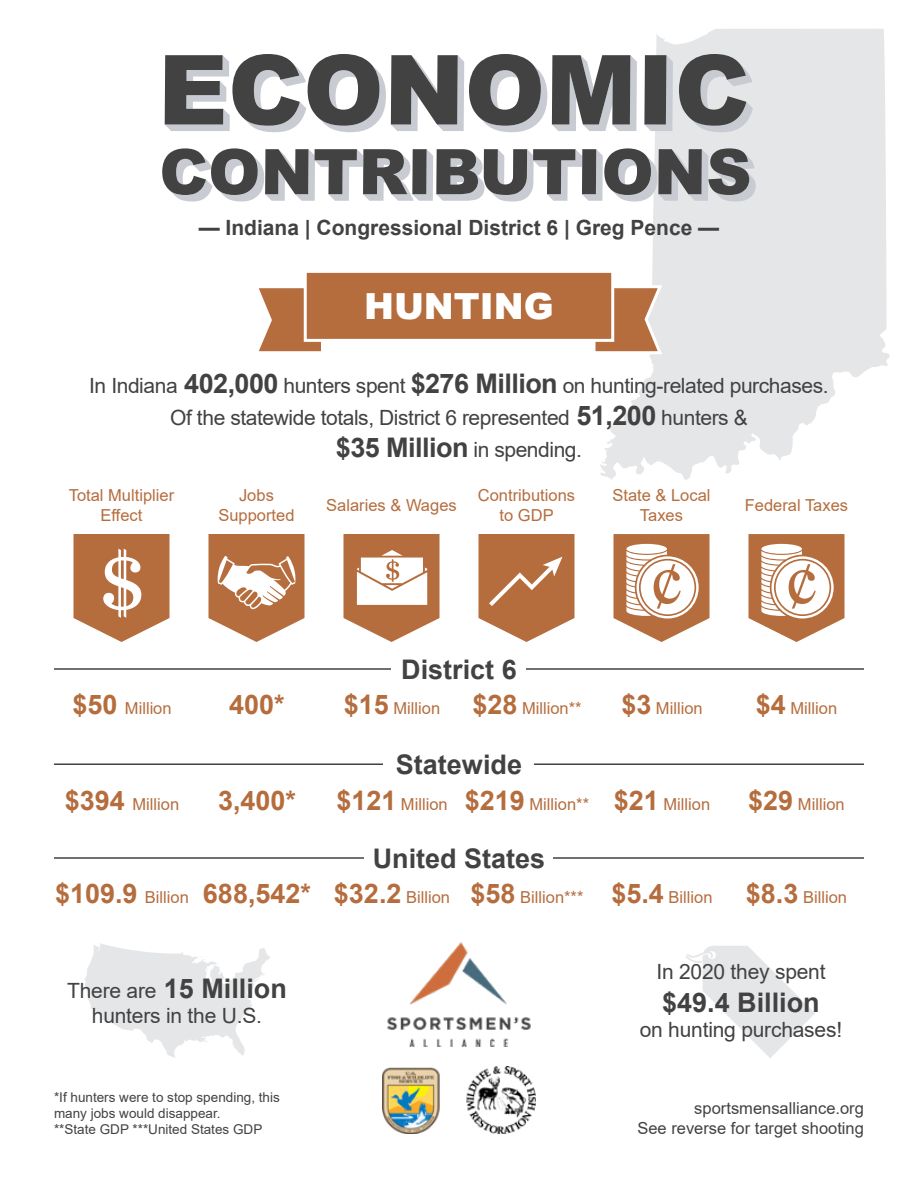
<style>
.page{position:relative;width:918px;height:1188px;background:#fff}
.page>*{position:absolute;margin:0;border:0;box-sizing:border-box;transform-origin:0 0}
.t1{font:900 36px "Arial";color:#fff}
.t2{font:700 27px "Arial";color:#424243}
.t3{font:700 27px "Arial";color:#b56d3e}
.t4{font:21px/32.4px "Arial";letter-spacing:-.02em;color:#424243;text-align:center}
.t5{font:700 21px "Arial";color:#424243}
.t6{font:16.5px/19.8px "Arial";color:#b56d3e;text-align:center}
.t7{font:16.5px/19.8px "Arial";color:#424243;text-align:right}
.t8{font:13.5px/16.2px "Arial";color:#424243}
.s1{font-weight:700;font-size:27px}
.s2{font-weight:400;font-size:21px}
</style>
<div class="page">
<svg style="left:600px;top:29px;width:290px;height:451px;fill:#e5e6e8"></svg>
<svg style="left:85px;top:943px;width:185px;height:115px"></svg>
<svg style="left:685px;top:946px;width:130px;height:112px"></svg>
<img style="left:387px;top:942px;width:144px;height:105px">
<svg style="left:259px;top:268px;width:406px;height:89px"></svg>
<svg style="left:74px;top:534px;width:96px;height:108px"></svg>
<svg style="left:344px;top:534px;width:96px;height:108px"></svg>
<svg style="left:208px;top:534px;width:96px;height:108px"></svg>
<hr style="left:54px;top:857px;width:810px;height:2px;background:#424243">
<hr style="left:54px;top:763px;width:810px;height:2px;background:#424243">
<div style="left:384px;top:751px;width:150px;height:27px;background:#fff"></div>
<div style="left:364px;top:844px;width:190px;height:28px;background:#fff"></div>
<svg style="left:478px;top:534px;width:96px;height:108px;background:#c1845d"></svg>
<svg style="left:614px;top:534px;width:96px;height:108px"></svg>
<svg style="left:748px;top:534px;width:96px;height:108px"></svg>
<img style="left:382px;top:1067px;width:58px;height:67px">
<img style="left:466px;top:1066px;width:70px;height:68px">
<svg style="left:165px;top:54px;width:472px;height:78px"></svg>
<svg style="left:644px;top:55px;width:29px;height:76px;background:#707073"></svg>
<svg style="left:679px;top:54px;width:74px;height:78px;background:#929395"></svg>
<svg style="left:162px;top:148px;width:594px;height:54px"></svg>
<hr style="left:54px;top:668px;width:810px;height:2px;background:#424243">
<div style="left:392px;top:656px;width:134px;height:26px;background:#fff"></div>
<p class="t5" style="left:199px;top:213px;width:522px">— Indiana | Congressional District 6 | Greg Pence —</p>
<h1 class="t1" style="left:364px;top:280px;width:191px">HUNTING</h1>
<p class="t4" style="left:89px;top:369px;width:741px">In Indiana <span class="s1">402,000</span> hunters spent <span class="s1">$276 Million</span> on hunting-related purchases.<br>Of the statewide totals, District 6 represented <span class="s1">51,200</span> hunters &amp;<br><span class="s1">$35 Million</span> in spending.</p>
<p class="t6" style="left:69px;top:485px;width:107px">Total Multiplier<br>Effect</p>
<p class="t6" style="left:218px;top:485px;width:78px">Jobs<br>Supported</p>
<p class="t6" style="left:326px;top:495px;width:132px">Salaries &amp; Wages</p>
<p class="t6" style="left:478px;top:485px;width:99px">Contributions to GDP</p>
<p class="t6" style="left:612px;top:485px;width:100px">State &amp; Local<br>Taxes</p>
<p class="t6" style="left:745px;top:495px;width:105px">Federal Taxes</p>
<h2 class="t2" style="left:401px;top:650px;width:117px">District 6</h2>
<p class="t6" style="left:72px;top:698px;width:101px"><span class="s1">$50</span> Million</p>
<h2 class="t3" style="left:229px;top:685px;width:57px">400*</h2>
<p class="t6" style="left:344px;top:698px;width:239px"><span class="s1">$15</span> Million <span class="s1">$28</span> Million**</p>
<p class="t6" style="left:621px;top:698px;width:83px"><span class="s1">$3</span> Million</p>
<p class="t6" style="left:756px;top:698px;width:83px"><span class="s1">$4</span> Million</p>
<h2 class="t2" style="left:396px;top:746px;width:128px">Statewide</h2>
<p class="t6" style="left:65px;top:794px;width:116px"><span class="s1">$394</span> Million</p>
<h2 class="t3" style="left:218px;top:782px;width:80px">3,400*</h2>
<p class="t6" style="left:336px;top:794px;width:375px"><span class="s1">$121</span> Million <span class="s1">$219</span> Million** <span class="s1">$21</span> Million</p>
<p class="t6" style="left:748px;top:794px;width:98px"><span class="s1">$29</span> Million</p>
<h2 class="t2" style="left:373px;top:839px;width:174px">United States</h2>
<p class="t6" style="left:55px;top:887px;width:793px"><span class="s1">$109.9</span> Billion <span class="s1">688,542* $32.2</span> Billion <span class="s1">$58</span> Billion*** <span class="s1">$5.4</span> Billion <span class="s1">$8.3</span> Billion</p>
<h2 class="t2" style="left:67px;top:969px;width:221px"><span class="s2">There are</span> 15 Million</h2>
<p class="t4" style="left:92px;top:999px;width:172px">hunters in the U.S.</p>
<p class="t8" style="left:54px;top:1089px;width:227px">*If hunters were to stop spending, this many jobs would disappear.<br>**State GDP ***United States GDP</p>
<p class="t4" style="left:656px;top:956px;width:171px">In 2020 they spent</p>
<h2 class="t2" style="left:662px;top:983px;width:159px">$49.4 Billion</h2>
<p class="t4" style="left:640px;top:1013px;width:204px">on hunting purchases!</p>
<p class="t7" style="left:637px;top:1098px;width:228px">sportsmensalliance.org<br>See reverse for target shooting</p>
</div>
